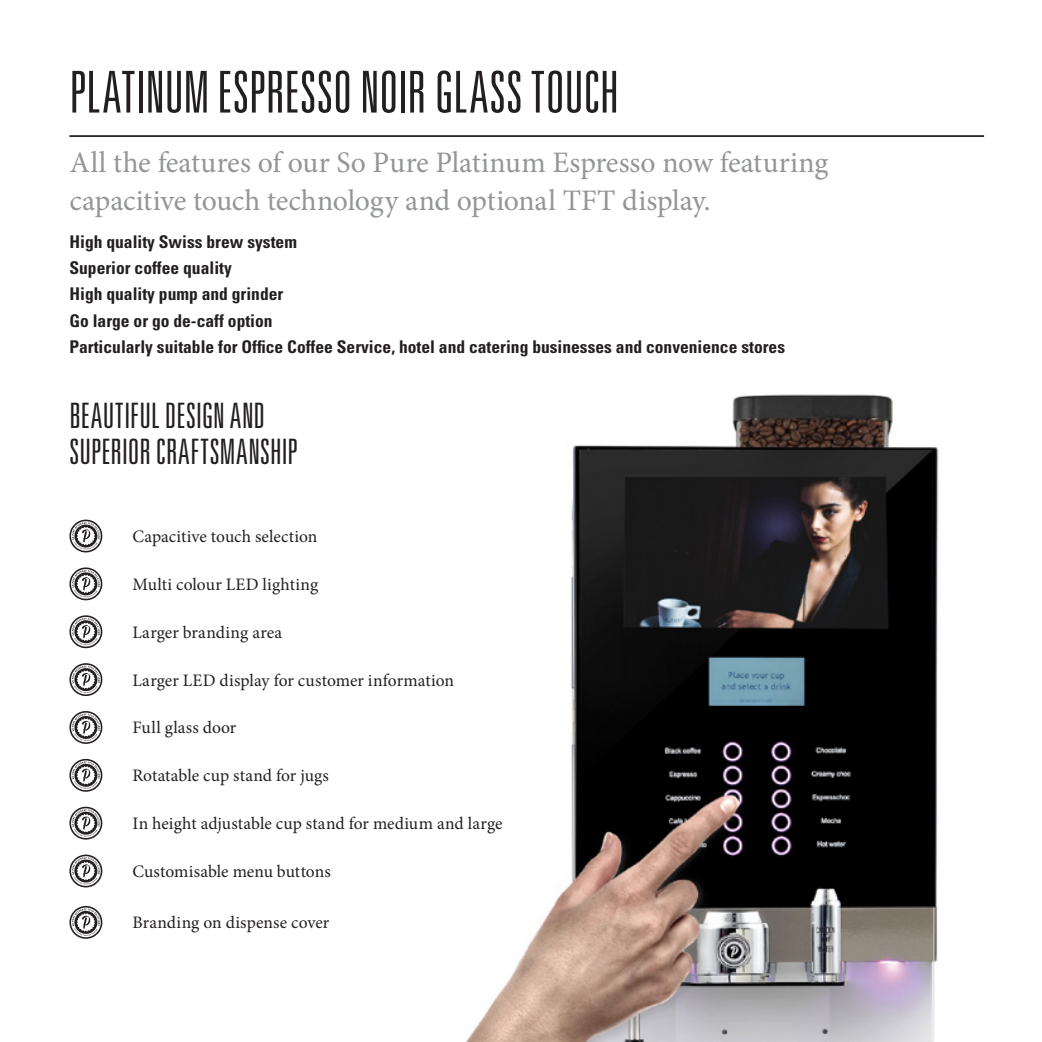
<style>
.page{position:relative;width:1042px;height:1042px;background:#fff}
.page>*{position:absolute;margin:0;border:0;box-sizing:border-box;transform-origin:0 0}
.t1{font:300 ultra-condensed 57.75px "Univers";color:#231f20}
.t2{font:300 ultra-condensed 35px/36.8px "Univers";letter-spacing:.005em;color:#231f20}
.t3{font:29.75px/38.5px "Minion Pro";letter-spacing:-.005em;color:#939598}
.t4{font:17.5px "Minion Pro";letter-spacing:.005em;color:#231f20}
.t5{font:700 condensed 17.5px/26.2px "Univers";color:#231f20}
</style>
<div class="page">
<svg style="left:69px;top:519px;width:33px;height:33px"></svg>
<svg style="left:69px;top:567px;width:33px;height:33px"></svg>
<svg style="left:69px;top:615px;width:33px;height:33px"></svg>
<svg style="left:69px;top:663px;width:33px;height:33px"></svg>
<svg style="left:69px;top:711px;width:33px;height:33px"></svg>
<svg style="left:69px;top:759px;width:33px;height:33px"></svg>
<svg style="left:69px;top:807px;width:33px;height:32px"></svg>
<svg style="left:69px;top:854px;width:33px;height:33px"></svg>
<svg style="left:69px;top:906px;width:33px;height:33px"></svg>
<hr style="left:69px;top:135px;width:915px;height:2px;background:#231f20">
<img style="left:465px;top:394px;width:474px;height:648px">
<p class="t1" style="left:69px;top:62px;width:551px">PLATINUM ESPRESSO NOIR GLASS TOUCH</p>
<p class="t3" style="left:69px;top:143px;width:760px">All the features of our So Pure Platinum Espresso now featuring capacitive touch technology and optional TFT display.</p>
<p class="t5" style="left:69px;top:228px;width:717px">High quality Swiss brew system<br>Superior coffee quality<br>High quality pump and grinder<br>Go large or go de-caff option<br>Particularly suitable for Office Coffee Service, hotel and catering businesses and convenience stores</p>
<p class="t2" style="left:69px;top:396px;width:229px">BEAUTIFUL DESIGN AND<br>SUPERIOR CRAFTSMANSHIP</p>
<p class="t4" style="left:132px;top:525px;width:186px">Capacitive touch selection</p>
<p class="t4" style="left:132px;top:572px;width:187px">Multi colour LED lighting</p>
<p class="t4" style="left:132px;top:620px;width:151px">Larger branding area</p>
<p class="t4" style="left:132px;top:668px;width:323px">Larger LED display for customer information</p>
<p class="t4" style="left:132px;top:716px;width:105px">Full glass door</p>
<p class="t4" style="left:132px;top:764px;width:198px">Rotatable cup stand for jugs</p>
<p class="t4" style="left:132px;top:812px;width:371px">In height adjustable cup stand for medium and large</p>
<p class="t4" style="left:132px;top:859px;width:200px">Customisable menu buttons</p>
<p class="t4" style="left:132px;top:911px;width:198px">Branding on dispense cover</p>
</div>
